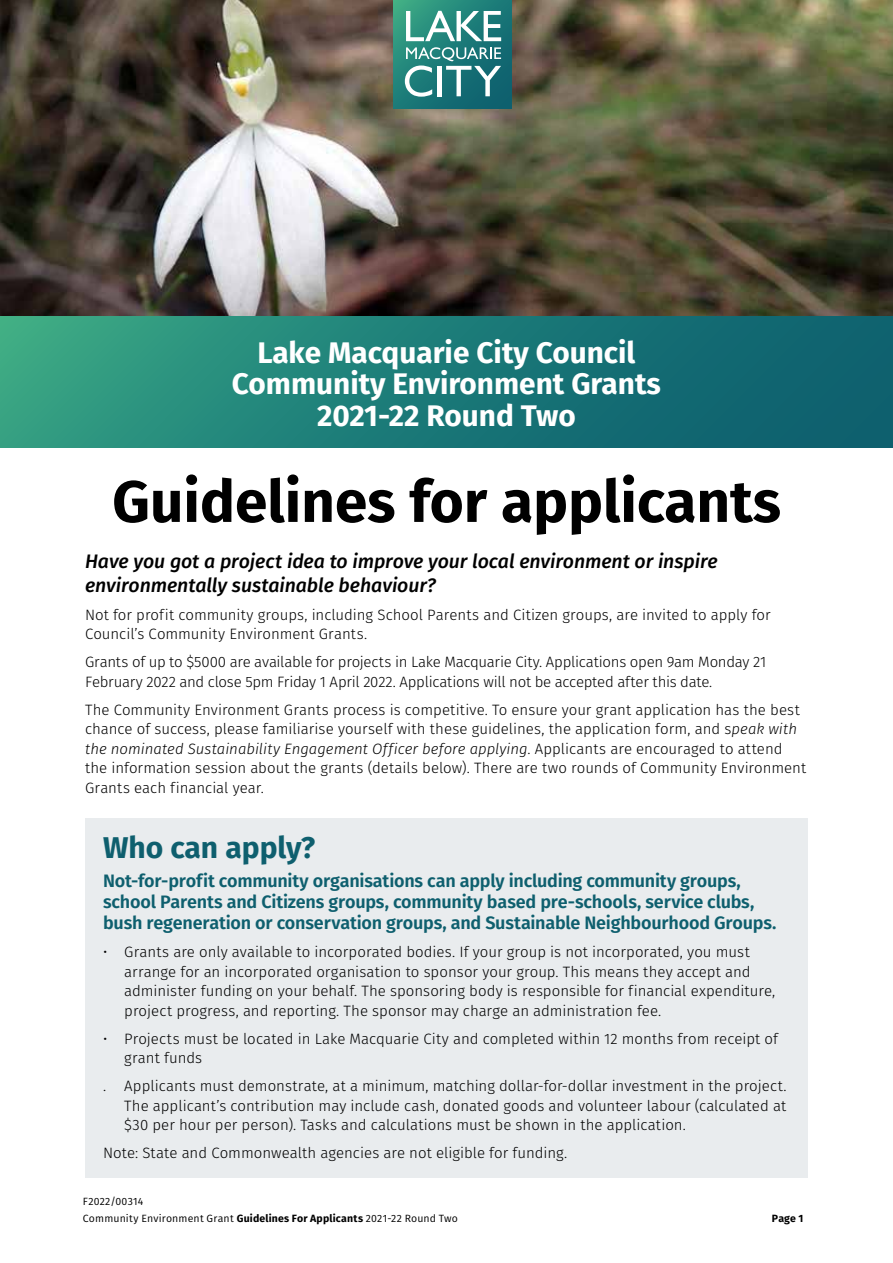
<style>
.page{position:relative;width:893px;height:1263px;background:#fff}
.page>*{position:absolute;margin:0;border:0;box-sizing:border-box;transform-origin:0 0}
.t1{font:700 58.5px "Fira Sans";color:#000}
.t2{font:700 30px "Fira Sans";color:#0e5f6e}
.t3{font:700 29.7px/31.3px "Fira Sans";color:#fff;text-align:center}
.t4{font:italic 500 19.5px/24px "Fira Sans";letter-spacing:-.005em;color:#000}
.t5{font:600 18px/21px "Fira Sans";letter-spacing:-.01em;color:#0e5f6e}
.t6{font:300 15px/19.5px "Fira Sans";color:#000}
.t7{font:300 15px/19.5px "Fira Sans";letter-spacing:-.02em;color:#000}
.t8{font:10.5px/16.5px "Fira Sans";letter-spacing:.02em;color:#000}
.t9{font:700 10.5px "Fira Sans";color:#000}
.s1{font-style:italic}
.s2{font-weight:700}
</style>
<div class="page">
<div style="left:85px;top:819px;width:723px;height:359px;background:#e9ecee"></div>
<div style="left:0;top:316px;width:893px;height:132px;background:linear-gradient(to right,#34a183,#08596d)"></div>
<img style="left:0;top:0;width:893px;height:316px">
<svg style="left:394px;top:0;width:118px;height:108px;background:#1f7e78"></svg>
<svg style="left:405px;top:47px;width:96px;height:50px"></svg>
<svg style="left:406px;top:11px;width:95px;height:30px"></svg>
<h3 class="t3" style="left:232px;top:335px;width:430px">Lake Macquarie City Council<br>Community Environment Grants<br>2021-22 Round Two</h3>
<h1 class="t1" style="left:112px;top:452px;width:670px">Guidelines for applicants</h1>
<h3 class="t4" style="left:85px;top:548px;width:634px">Have you got a project idea to improve your local environment or inspire environmentally sustainable behaviour?</h3>
<p class="t6" style="left:85px;top:605px;width:687px">Not for profit community groups, including School Parents and Citizen groups, are invited to apply for<br>Council’s Community Environment Grants.</p>
<p class="t7" style="left:85px;top:652px;width:683px">Grants of up to $5000 are available for projects in Lake Macquarie City. Applications open 9am Monday 21<br>February 2022 and close 5pm Friday 1 April 2022. Applications will not be accepted after this date.</p>
<p class="t6" style="left:85px;top:700px;width:723px">The Community Environment Grants process is competitive. To ensure your grant application has the best chance of success, please familiarise yourself with these guidelines, the application form, and s<span class="s1">peak with the nominated Sustainability Engagement Officer before applying</span>. Applicants are encouraged to attend the information session about the grants (details below). There are two rounds of Community Environment Grants each financial year.</p>
<h2 class="t2" style="left:103px;top:822px;width:214px">Who can apply?</h2>
<p class="t5" style="left:103px;top:869px;width:675px">Not-for-profit community organisations can apply including community groups, school Parents and Citizens groups, community based pre-schools, service clubs, bush regeneration or conservation groups, and Sustainable Neighbourhood Groups.</p>
<p class="t6" style="left:124px;top:942px;width:652px;text-indent:-21px">• Grants are only available to incorporated bodies. If your group is not incorporated, you must arrange for an incorporated organisation to sponsor your group. This means they accept and administer funding on your behalf. The sponsoring body is responsible for financial expenditure, project progress, and reporting. The sponsor may charge an administration fee.</p>
<p class="t6" style="left:124px;top:1028px;width:655px;text-indent:-21px">• Projects must be located in Lake Macquarie City and completed within 12 months from receipt of grant funds</p>
<p class="t6" style="left:124px;top:1076px;width:664px;text-align:justify;text-indent:-21px">. Applicants must demonstrate, at a minimum, matching dollar-for-dollar investment in the project.<br>The applicant’s contribution may include cash, donated goods and volunteer labour (calculated at $30 per hour per person). Tasks and calculations must be shown in the application.</p>
<p class="t6" style="left:103px;top:1143px;width:466px">Note: State and Commonwealth agencies are not eligible for funding.</p>
<p class="t8" style="left:83px;top:1193px;width:376px">F2022/00314<br>Community Environment Grant <span class="s2">Guidelines For Applicants</span> 2021-22 Round Two</p>
<p class="t9" style="left:772px;top:1209px;width:33px">Page 1</p>
</div>
